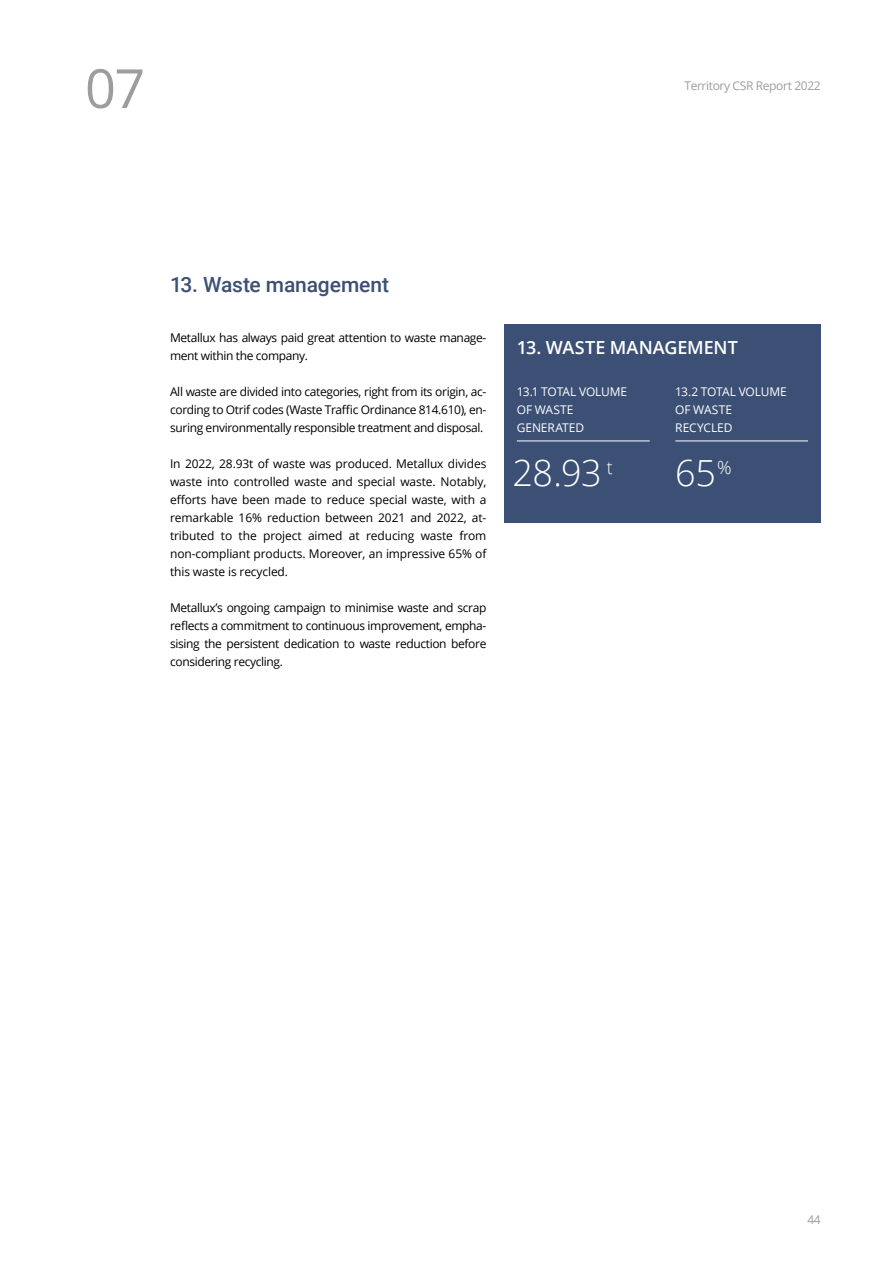
<style>
.page{position:relative;width:893px;height:1263px;background:#fff}
.page>*{position:absolute;margin:0;border:0;box-sizing:border-box;transform-origin:0 0}
.Numerazione_capitoli{font:54px "Open Sans";color:#9d9d9c}
.DATA_BIG{font:300 36px "Open Sans";color:#fff}
.H2_sottotitoli{font:500 21px "Roboto";letter-spacing:-.01em;color:#3b5074}
.Titolo_indicatori{font:600 18px "Open Sans";letter-spacing:-.005em;color:#fff}
.t1{font:12px/18px "Open Sans";letter-spacing:-.03em;color:#000;text-align:justify}
.Sottotitolo_indicatori{font:12px/18px "Open Sans";letter-spacing:-.01em;color:#fff}
.t2{font:12px "Open Sans";letter-spacing:-.03em;color:#9d9d9c}
</style>
<div class="page">
<div style="left:504px;top:324px;width:317px;height:198px;background:#3b5074"></div>
<hr style="left:517px;top:441px;width:133px;height:1px;background:#fff">
<hr style="left:675px;top:441px;width:133px;height:1px;background:#fff">
<p class="Numerazione_capitoli" style="left:85px;top:51px;width:62px">07</p>
<p class="t2" style="left:684px;top:77px;width:138px">Territory CSR Report 2022</p>
<p class="H2_sottotitoli" style="left:170px;top:270px;width:220px">13. Waste management</p>
<p class="t1" style="left:170px;top:328px;width:318px">Metallux has always paid great attention to waste manage&shy;ment within the company.</p>
<p class="t1" style="left:170px;top:382px;width:318px">All waste are divided into categories, right from its origin, ac&shy;cording to Otrif codes (Waste Traffic Ordinance 814.610), en&shy;suring environmentally responsible treatment and disposal.</p>
<p class="t1" style="left:170px;top:454px;width:318px">In 2022, 28.93t of waste was produced. Metallux divides waste into controlled waste and special waste. Notably, efforts have been made to reduce special waste, with a remarkable 16% reduction between 2021 and 2022, at&shy;tributed to the project aimed at reducing waste from non-compliant products. Moreover, an impressive 65% of this waste is recycled.</p>
<p class="t1" style="left:170px;top:598px;width:318px">Metallux’s ongoing campaign to minimise waste and scrap reflects a commitment to continuous improvement, empha&shy;sising the persistent dedication to waste reduction before considering recycling.</p>
<p class="Titolo_indicatori" style="left:517px;top:335px;width:222px">13. WASTE MANAGEMENT</p>
<p class="Sottotitolo_indicatori" style="left:517px;top:382px;width:112px">13.1 TOTAL VOLUME<br>OF WASTE<br>GENERATED</p>
<p class="Sottotitolo_indicatori" style="left:675px;top:382px;width:113px">13.2 TOTAL VOLUME<br>OF WASTE<br>RECYCLED</p>
<p class="DATA_BIG" style="left:513px;top:448px;width:102px">28.93 <sup>t</sup></p>
<p class="DATA_BIG" style="left:675px;top:448px;width:58px">65<sup>%</sup></p>
<p class="t2" style="left:807px;top:1211px;width:15px">44</p>
</div>
